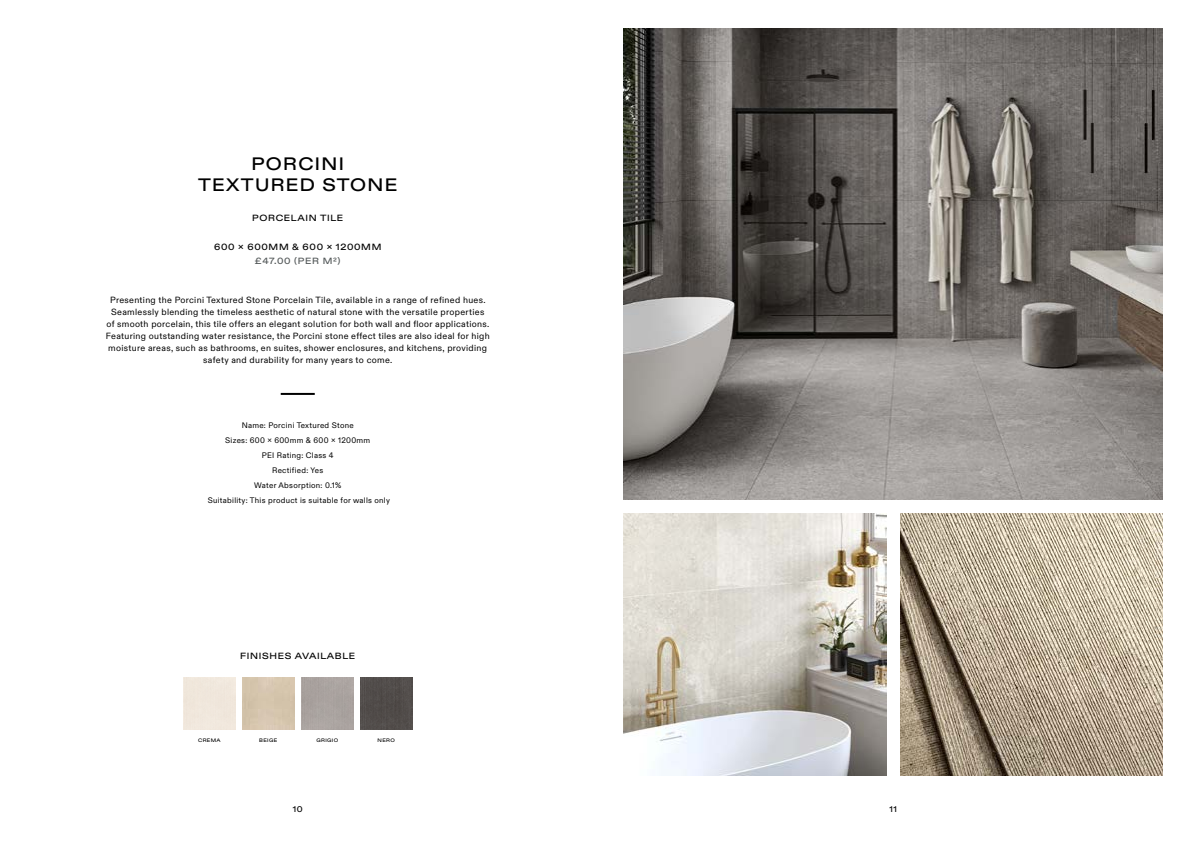
<style>
.page{position:relative;width:1191px;height:842px;background:#fff}
.page>*{position:absolute;margin:0;border:0;box-sizing:border-box;transform-origin:0 0}
.t1{font:500 18px/21.6px "ABC Diatype Extended";letter-spacing:.075em;color:#000;text-align:center}
.t2{font:9px/12px "ABC Diatype";letter-spacing:.035em;color:#000;text-align:center}
.t3{font:500 9px "ABC Diatype Extended";letter-spacing:.075em;color:#000}
.t4{font:500 9px "ABC Diatype Extended";letter-spacing:.075em;color:#535859}
.t5{font:500 8.2px "ABC Diatype Extended";color:#000}
.t6{font:8px/15px "ABC Diatype";letter-spacing:.035em;color:#000;text-align:center}
.t7{font:500 5px "ABC Diatype Extended";letter-spacing:.075em;color:#000}
</style>
<div class="page">
<img style="left:624px;top:28px;width:538px;height:471px">
<div style="left:301px;top:677px;width:52px;height:52px;background:#aaa39f"></div>
<div style="left:360px;top:677px;width:52px;height:52px;background:#514d4a"></div>
<hr style="left:281px;top:393px;width:34px;height:2px;background:#000">
<img style="left:900px;top:514px;width:262px;height:262px">
<img style="left:624px;top:514px;width:262px;height:262px">
<h1 class="t1" style="left:198px;top:153px;width:201px">PORCINI<br>TEXTURED STONE</h1>
<p class="t3" style="left:252px;top:212px;width:93px">PORCELAIN TILE</p>
<p class="t3" style="left:214px;top:242px;width:169px">600 x 600MM &amp; 600 x 1200MM</p>
<p class="t4" style="left:255px;top:255px;width:87px">£47.00 (PER M2)</p>
<p class="t2" style="left:106px;top:294px;width:386px">Presenting the Porcini Textured Stone Porcelain Tile, available in a range of refined hues.<br>Seamlessly blending the timeless aesthetic of natural stone with the versatile properties<br>of smooth porcelain, this tile offers an elegant solution for both wall and floor applications.<br>Featuring outstanding water resistance, the Porcini stone effect tiles are also ideal for high moisture areas, such as bathrooms, en suites, shower enclosures, and kitchens, providing safety and durability for many years to come.</p>
<p class="t6" style="left:208px;top:418px;width:184px">Name: Porcini Textured Stone<br>Sizes: 600 x 600mm &amp; 600 x 1200mm<br>PEI Rating: Class 4<br>Rectified: Yes<br>Water Absorption: 0.1%<br>Suitability: This product is suitable for walls only</p>
<p class="t3" style="left:240px;top:650px;width:117px">FINISHES AVAILABLE</p>
<p class="t7" style="left:198px;top:737px;width:24px">CREMA</p>
<p class="t7" style="left:259px;top:737px;width:20px">BEIGE</p>
<p class="t7" style="left:316px;top:737px;width:23px">GRIGIO</p>
<p class="t7" style="left:377px;top:737px;width:19px">NERO</p>
<p class="t5" style="left:293px;top:804px;width:11px">10</p>
<p class="t5" style="left:889px;top:804px;width:9px">11</p>
</div>
